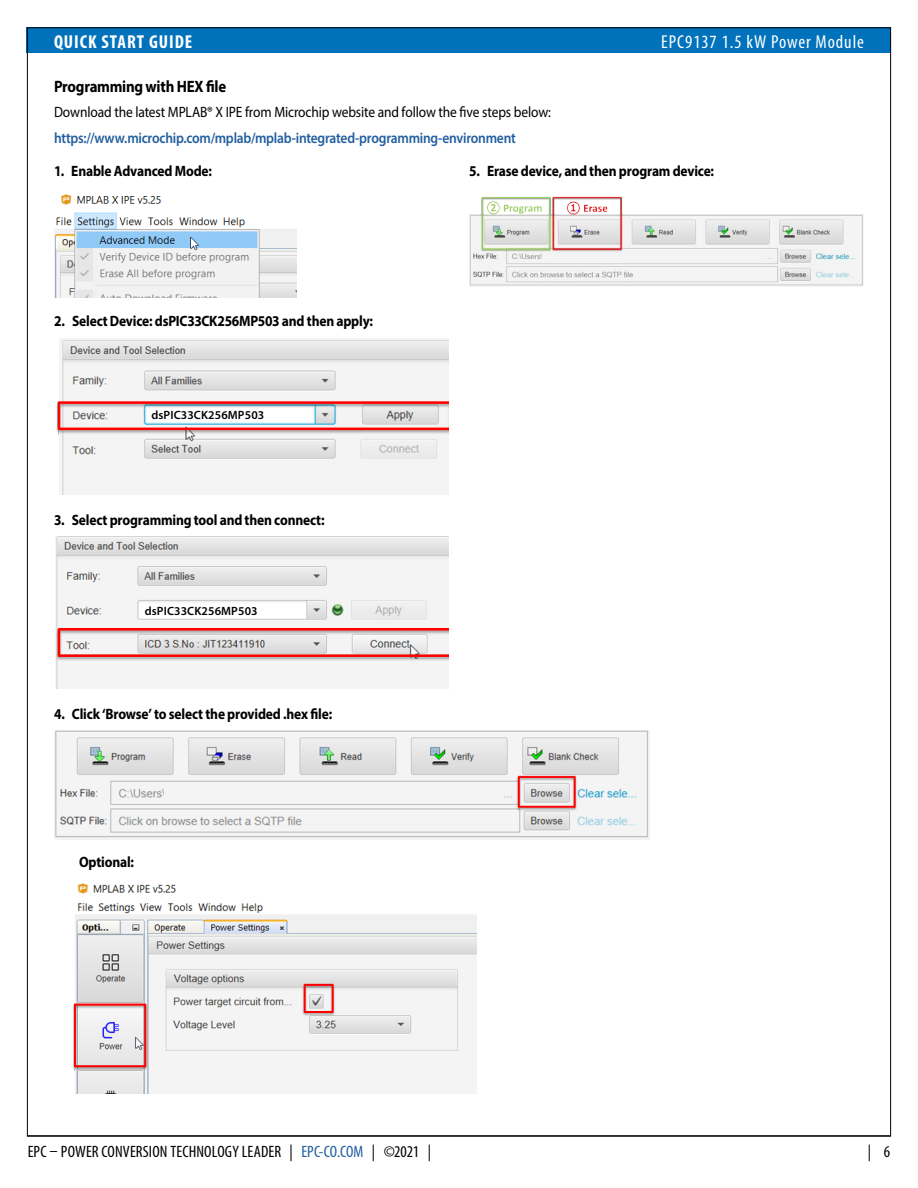
<style>
.page{position:relative;width:918px;height:1188px;background:#fff}
.page>*{position:absolute;margin:0;border:0;box-sizing:border-box;transform-origin:0 0}
.t1{font:condensed 18.75px "Myriad Pro";letter-spacing:.05em;color:#fff}
.t2{font:700 condensed 18.75px "Myriad Pro";letter-spacing:.05em;color:#fff}
.t3{font:condensed 16.5px "Myriad Pro";letter-spacing:.005em;color:#000}
.t4{font:700 16.5px "Myriad Pro";letter-spacing:-.02em;color:#000;scale:.9 1}
.t5{font:700 15px "Myriad Pro";letter-spacing:-.015em;color:#000;scale:.9 1}
.t6{font:15px "Myriad Pro";letter-spacing:-.01em;color:#000;scale:.9 1}
.t7{font:600 15px "Myriad Pro";letter-spacing:-.02em;color:#215e9e;scale:.9 1}
.t8{font:12.9px "Calibri";letter-spacing:.005em;color:#000}
.t9{font:12.75px "Calibri";letter-spacing:.005em;color:#000}
.t10{font:600 12px "Myriad Pro";letter-spacing:.01em;color:#000}
.s1{color:#215e9e}
</style>
<div class="page">
<div style="left:27px;top:27px;width:864px;height:26px;background:#0072bc"></div>
<hr style="left:27px;top:1136px;width:864px;height:1px;background:#000">
<img style="left:54px;top:194px;width:243px;height:103px">
<img style="left:54px;top:731px;width:596px;height:109px">
<img style="left:73px;top:883px;width:404px;height:211px">
<img style="left:469px;top:196px;width:395px;height:91px">
<img style="left:56px;top:338px;width:393px;height:157px">
<div style="left:151px;top:408px;width:94px;height:13px;background:#fff;border-radius:2px"></div>
<div style="left:152px;top:409px;width:148px;height:12px;background:#fff"></div>
<img style="left:55px;top:537px;width:394px;height:152px">
<div style="left:143px;top:604px;width:94px;height:13px;background:#fff;border-radius:2px"></div>
<div style="left:145px;top:605px;width:149px;height:12px;background:#fff"></div>
<p class="t2" style="left:54px;top:30px;width:140px">QUICK START GUIDE</p>
<p class="t1" style="left:661px;top:30px;width:204px">EPC9137 1.5 kW Power Module</p>
<p class="t4" style="left:54px;top:75px;width:193px">Programming with HEX file</p>
<p class="t6" style="left:54px;top:103px;width:554px">Download the latest MPLAB® X IPE from Microchip website and follow the five steps below:</p>
<p class="t7" style="left:54px;top:128px;width:515px">https://www.microchip.com/mplab/mplab-integrated-programming-environment</p>
<p class="t5" style="left:54px;top:161px;width:177px">1. Enable Advanced Mode:</p>
<p class="t5" style="left:469px;top:161px;width:274px">5. Erase device, and then program device:</p>
<p class="t5" style="left:54px;top:312px;width:356px">2. Select Device: dsPIC33CK256MP503 and then apply:</p>
<p class="t9" style="left:153px;top:406px;width:114px">dsPIC33EP256MC506</p>
<p class="t10" style="left:151px;top:407px;width:114px">dsPIC33CK256MP503</p>
<p class="t5" style="left:54px;top:510px;width:302px">3. Select programming tool and then connect:</p>
<p class="t8" style="left:145px;top:602px;width:114px">dsPIC33EP256MC506</p>
<p class="t10" style="left:145px;top:603px;width:114px">dsPIC33CK256MP503</p>
<p class="t5" style="left:54px;top:704px;width:311px">4. Click ‘Browse’ to select the provided .hex file:</p>
<p class="t5" style="left:79px;top:853px;width:63px">Optional:</p>
<p class="t3" style="left:28px;top:1142px;width:405px">EPC – POWER CONVERSION TECHNOLOGY LEADER | <span class="s1">EPC-CO.COM</span> | ©2021 |</p>
<p class="t3" style="left:868px;top:1142px;width:24px">| 6</p>
</div>
